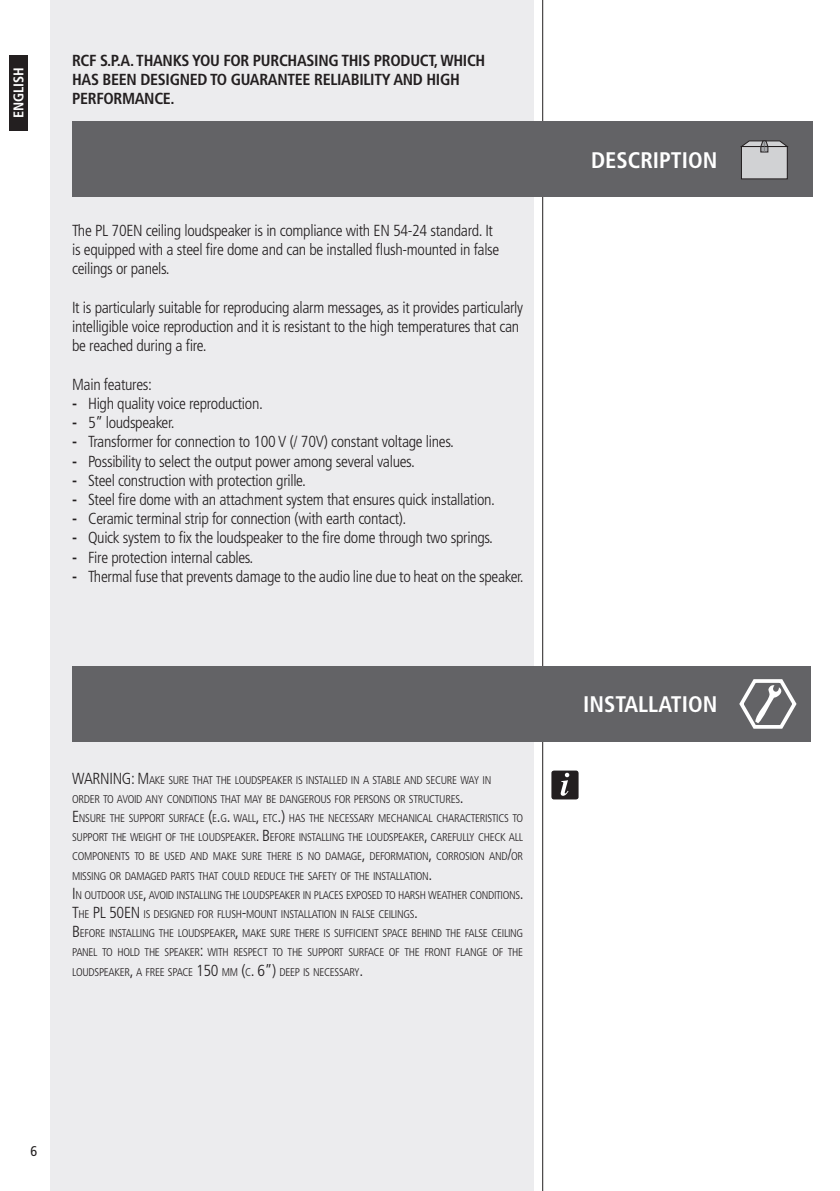
<style>
.page{position:relative;width:840px;height:1191px;background:#fff}
.page>*{position:absolute;margin:0;border:0;box-sizing:border-box;transform-origin:0 0}
.t1{font:700 condensed 22.6px "Frutiger LT Std";color:#fff}
.t2{font:300 condensed 16px/19.2px "Frutiger LT Std";letter-spacing:-.02em;color:#231f20}
.t3{font:700 condensed 16px/19.2px "Frutiger LT Std";letter-spacing:-.02em;color:#231f20}
.t4{font:700 condensed 14px "Frutiger LT Std";color:#fff}
.t5{font:condensed 14px "Frutiger LT Std";color:#231f20}
.t6{font:300 condensed 11.2px/19.2px "Frutiger LT Std";letter-spacing:-.03em;color:#231f20}
.s1{font-weight:700}
.s2{font-size:16px}
</style>
<div class="page">
<div style="left:51px;top:0;width:482px;height:1191px;background:#ececee"></div>
<hr style="left:542px;top:0;width:1px;height:1191px;background:#231f20">
<div style="left:9px;top:55px;width:18px;height:75px;background:#231f20"></div>
<div style="left:72px;top:121px;width:740px;height:76px;background:#636366"></div>
<div style="left:741px;top:146px;width:45px;height:33px;background:#d1d2d4"></div>
<svg style="left:740px;top:140px;width:47px;height:12px"></svg>
<div style="left:72px;top:666px;width:738px;height:76px;background:#636366"></div>
<svg style="left:739px;top:679px;width:58px;height:50px"></svg>
<div style="left:551px;top:770px;width:27px;height:29px;background:#231f20;border-radius:3px"></div>
<svg style="left:560px;top:772px;width:9px;height:23px"></svg>
<p class="t4" style="left:10px;top:118px;width:53px;rotate:-90deg">ENGLISH</p>
<p class="t3" style="left:72px;top:51px;width:414px">RCF S.P.A. THANKS YOU FOR PURCHASING THIS PRODUCT, WHICH<br>HAS BEEN DESIGNED TO GUARANTEE RELIABILITY AND HIGH<br>PERFORMANCE.</p>
<p class="t2" style="left:72px;top:221px;width:428px">The PL 70EN ceiling loudspeaker is in compliance with EN 54-24 standard. It is equipped with a steel fire dome and can be installed flush-mounted in false ceilings or panels.</p>
<p class="t2" style="left:72px;top:298px;width:452px">It is particularly suitable for reproducing alarm messages, as it provides particularly intelligible voice reproduction and it is resistant to the high temperatures that can be reached during a fire.</p>
<p class="t2" style="left:72px;top:375px;width:81px">Main features:</p>
<p class="t2" style="left:72px;top:394px;width:192px"><span class="s1">-</span> High quality voice reproduction.</p>
<p class="t2" style="left:72px;top:413px;width:104px"><span class="s1">-</span> 5” loudspeaker.</p>
<p class="t2" style="left:72px;top:432px;width:383px"><span class="s1">-</span> Transformer for connection to 100 V (/ 70V) constant voltage lines.</p>
<p class="t2" style="left:72px;top:451px;width:344px"><span class="s1">-</span> Possibility to select the output power among several values.</p>
<p class="t2" style="left:72px;top:471px;width:235px"><span class="s1">-</span> Steel construction with protection grille.</p>
<p class="t2" style="left:72px;top:490px;width:424px"><span class="s1">-</span> Steel fire dome with an attachment system that ensures quick installation.</p>
<p class="t2" style="left:72px;top:509px;width:336px"><span class="s1">-</span> Ceramic terminal strip for connection (with earth contact).</p>
<p class="t2" style="left:72px;top:528px;width:422px"><span class="s1">-</span> Quick system to fix the loudspeaker to the fire dome through two springs.</p>
<p class="t2" style="left:72px;top:547px;width:183px"><span class="s1">-</span> Fire protection internal cables.</p>
<p class="t2" style="left:72px;top:567px;width:453px"><span class="s1">-</span> Thermal fuse that prevents damage to the audio line due to heat on the speaker.</p>
<p class="t6" style="left:72px;top:770px;width:452px"><span class="s2">WARNING: M</span>AKE SURE THAT THE LOUDSPEAKER IS INSTALLED IN A STABLE AND SECURE WAY IN<br>ORDER TO AVOID ANY CONDITIONS THAT MAY BE DANGEROUS FOR PERSONS OR STRUCTURES<span class="s2">.<br>E</span> NSURE THE SUPPORT SURFACE <span class="s2">(</span>E<span class="s2">.</span>G<span class="s2">.</span> WALL<span class="s2">,</span> ETC<span class="s2">.)</span> HAS THE N ECESSARY M ECHANICAL CHARACTERISTICS TO SUPPORT THE WEIGHT OF THE LOUDSPEAKER<span class="s2">. B</span> EFORE INSTALLING THE LOUDSPEAKER<span class="s2">,</span> CAREFULLY CHECK ALL COMPONENTS TO BE USED AND MAKE SURE THERE IS NO DAMAG</p>
<p class="t6" style="left:357px;top:847px;width:166px">E<span class="s2">,</span> DEFORMATION<span class="s2">,</span> CORROSION AND<span class="s2">/</span>OR</p>
<p class="t6" style="left:72px;top:866px;width:453px;text-indent:84px">ED PARTS THAT COULD REDUCE THE SAFETY OF THE INSTALLATION <span class="s2">.<br>I</span>N OUTDOOR USE<span class="s2">,</span> AVOI D INSTALLING THE LOUDSPEAKER IN PLACES EXPOSED TO HARSH WEATHER CON DITIONS<span class="s2">.<br>T</span>HE <span class="s2">PL 50EN</span> IS DESIGNED FOR FLUSH<span class="s2">-</span>MOUNT INSTALLATION IN FALSE CEILINGS<span class="s2">.<br>B</span> EFORE INSTALLING</p>
<p class="t6" style="left:72px;top:866px;width:66px">MISSING OR DAMAG</p>
<p class="t6" style="left:72px;top:924px;width:452px;text-indent:86px">THE LOUDSPEAKER<span class="s2">,</span> MAKE SURE THERE IS SUFFICIENT SPACE BEHIND THE FALSE CEILING<br>PANEL TO HOLD THE SPEAKER<span class="s2">:</span> WITH RESPECT TO THE SUPPORT SURFACE OF THE FRONT FLANGE OF THE<br>LOUDSPEAKER<span class="s2">,</span> A FREE SPACE <span class="s2">150</span> MM <span class="s2">(</span>C<span class="s2">. 6”)</span> DEEP IS NECESSARY<span class="s2">.</span></p>
<h1 class="t1" style="left:590px;top:147px;width:128px">DESCRIPTION</h1>
<h1 class="t1" style="left:582px;top:691px;width:136px">INSTALLATION</h1>
<p class="t5" style="left:31px;top:1142px;width:8px">6</p>
</div>
